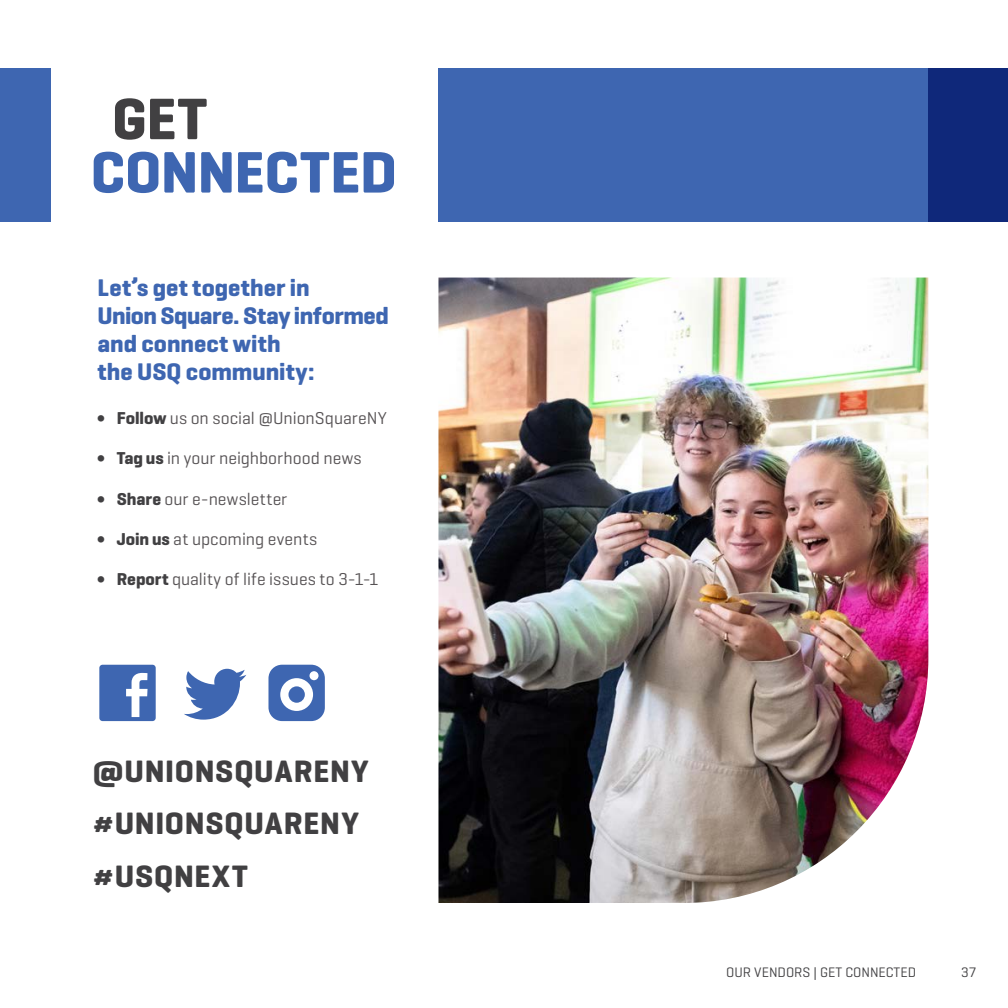
<style>
.page{position:relative;width:1008px;height:1008px;background:#fff}
.page>*{position:absolute;margin:0;border:0;box-sizing:border-box;transform-origin:0 0}
.t1{font:700 59.5px "Geogrotesque";letter-spacing:-.005em;color:#3e66b1}
.t2{font:700 59.5px "Geogrotesque";color:#414042}
.bold{font:700 31.5px "Geogrotesque";letter-spacing:.025em;color:#414042}
.bold-2{font:700 24.5px/28px "Geogrotesque";color:#3e66b1}
.CHAPTER_PAGES{font:17.5px "Geogrotesque";color:#565254}
.t3{font:14px "Geogrotesque";color:#414042}
.s1{font-weight:700;color:#414042}
</style>
<div class="page">
<svg style="left:184px;top:669px;width:62px;height:51px"></svg>
<svg style="left:99px;top:665px;width:57px;height:56px;background:#5d7fbd"></svg>
<svg style="left:268px;top:665px;width:57px;height:56px"></svg>
<div style="left:288px;top:686px;width:17px;height:17px;background:#3e66b1;border-radius:50%"></div>
<div style="left:0;top:68px;width:50px;height:154px;background:#3e66b1"></div>
<div style="left:438px;top:68px;width:570px;height:154px;background:#3e66b1"></div>
<div style="left:928px;top:68px;width:80px;height:154px;background:#0f287a"></div>
<img style="left:438px;top:278px;width:490px;height:625px">
<p class="t2" style="left:112px;top:82px;width:97px">GET</p>
<p class="t1" style="left:91px;top:135px;width:308px">CONNECTED</p>
<p class="bold-2" style="left:98px;top:274px;width:293px">Let’s get together in<br>Union Square. Stay informed and connect with<br>the USQ community:</p>
<p class="CHAPTER_PAGES" style="left:98px;top:407px;width:291px"><span class="s1">∫ Follow</span> us on social @UnionSquareNY</p>
<p class="CHAPTER_PAGES" style="left:98px;top:448px;width:266px"><span class="s1">∫ Tag us</span> in your neighborhood news</p>
<p class="CHAPTER_PAGES" style="left:98px;top:488px;width:191px"><span class="s1">∫ Share</span> our e-newsletter</p>
<p class="CHAPTER_PAGES" style="left:98px;top:528px;width:221px"><span class="s1">∫ Join us</span> at upcoming events</p>
<p class="CHAPTER_PAGES" style="left:98px;top:568px;width:283px"><span class="s1">∫ Report</span> quality of life issues to 3-1-1</p>
<p class="bold" style="left:92px;top:752px;width:278px">@UNIONSQUARENY</p>
<p class="bold" style="left:92px;top:804px;width:268px">#UNIONSQUARENY</p>
<p class="bold" style="left:92px;top:857px;width:157px">#USQNEXT</p>
<p class="t3" style="left:726px;top:963px;width:191px">OUR VENDORS | GET CONNECTED</p>
<p class="t3" style="left:961px;top:963px;width:17px">37</p>
</div>
